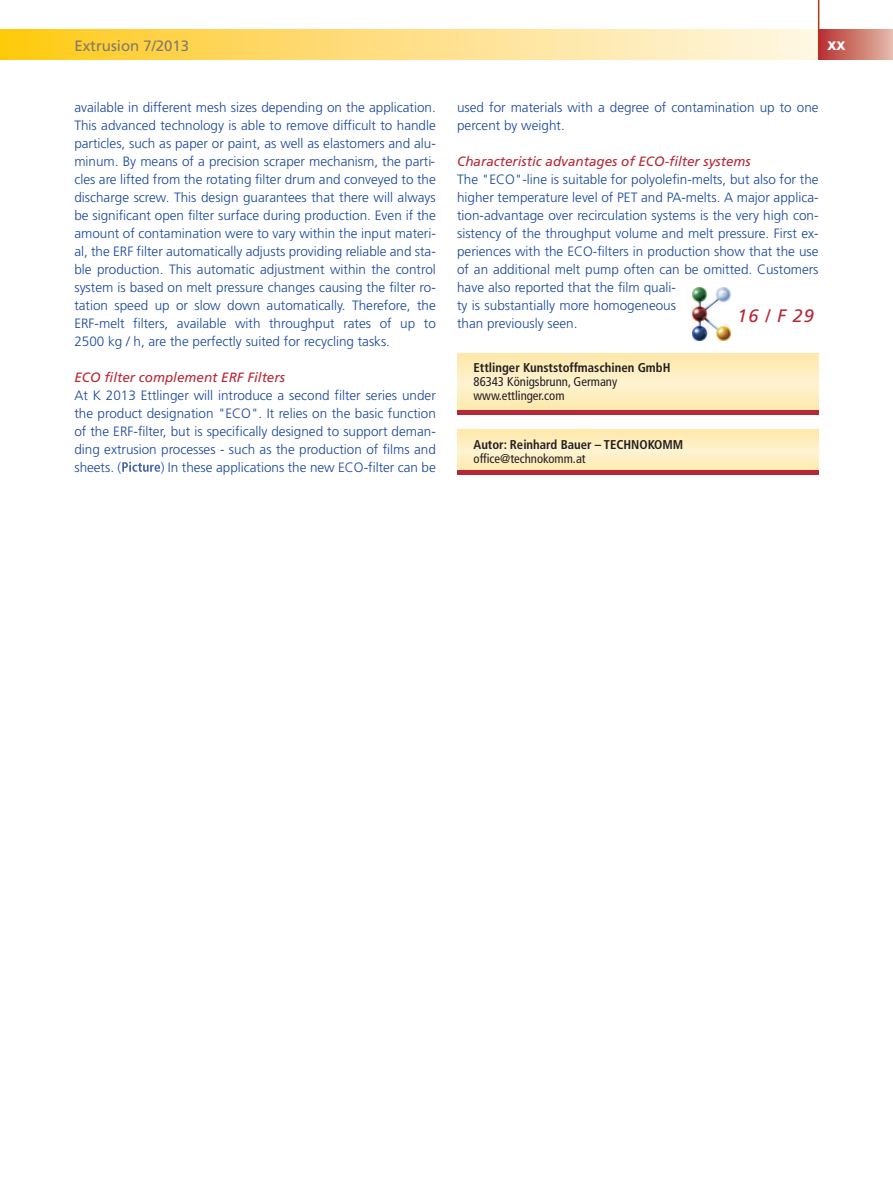
<style>
.page{position:relative;width:893px;height:1191px;background:#fff}
.page>*{position:absolute;margin:0;border:0;box-sizing:border-box;transform-origin:0 0}
.t1{font:italic 18px "Frutiger";color:#b72837}
.t2{font:700 18px "Corporate S";color:#fff}
.t3{font:15px "Frutiger";color:#817a6b}
.t4{font:300 13.5px/18px "Frutiger";color:#18469d}
.t5{font:italic 13.5px "Frutiger";color:#b72837}
.t6{font:700 condensed 12.75px "Frutiger";color:#231f20}
.t7{font:condensed 12.75px/14.2px "Frutiger";color:#231f20}
</style>
<div class="page">
<svg style="left:0;top:30px;width:818px;height:30px;background:#fedf82"></svg>
<div style="left:819px;top:30px;width:74px;height:30px;background:linear-gradient(to right,#b73131,#e3baa8)"></div>
<hr style="left:818px;top:0;width:1px;height:60px;background:#b23814">
<svg style="left:122px;top:462px;width:38px;height:10px"></svg>
<svg style="left:457px;top:429px;width:361px;height:41px;background:#feedbd"></svg>
<hr style="left:457px;top:470px;width:362px;height:4px;background:#b72837">
<svg style="left:457px;top:353px;width:361px;height:57px;background:#feedbd"></svg>
<hr style="left:457px;top:410px;width:362px;height:4px;background:#b72837">
<img style="left:692px;top:288px;width:39px;height:52px">
<p class="t3" style="left:74px;top:39px;width:116px">Extrusion 7/2013</p>
<h1 class="t2" style="left:828px;top:33px;width:20px">xx</h1>
<p class="t4" style="left:74px;top:99px;width:363px;text-align:justify">available in different mesh sizes depending on the application.<br>This advanced technology is able to remove difficult to handle particles, such as paper or paint, as well as elastomers and alu&shy;minum. By means of a precision scraper mechanism, the parti&shy;cles are lifted from the rotating filter drum and conveyed to the discharge screw. This design guarantees that there will always be significant open filter surface during production. Even if the amount of contamination were to vary within the input materi&shy;al, the ERF filter automatically adjusts providing reliable and sta&shy;ble production. This automatic adjustment within the control system is based on melt pressure changes causing the filter ro&shy;tation speed up or slow down automatically. Therefore, the ERF-melt filters, available with throughput rates of up to 2500 kg / h, are the perfectly suited for recycling tasks.</p>
<p class="t5" style="left:74px;top:371px;width:212px">ECO filter complement ERF Filters</p>
<p class="t4" style="left:74px;top:387px;width:363px;text-align:justify">At K 2013 Ettlinger will introduce a second filter series under the product designation "ECO". It relies on the basic function of the ERF-filter, but is specifically designed to support deman&shy;ding extrusion processes - such as the production of films and sheets. (</p>
<p class="t4" style="left:161px;top:459px;width:277px">) In these applications the new ECO-filter can be</p>
<p class="t4" style="left:457px;top:99px;width:363px">used for materials with a degree of contamination up to one percent by weight.</p>
<p class="t5" style="left:457px;top:155px;width:295px">Characteristic advantages of ECO-filter systems</p>
<p class="t4" style="left:457px;top:171px;width:363px">The "ECO"-line is suitable for polyolefin-melts, but also for the higher temperature level of PET and PA-melts. A major applica&shy;tion-advantage over recirculation systems is the very high con&shy;sistency of the throughput volume and melt pressure. First ex&shy;periences with the ECO-filters in production show that the use of an additional melt pump often can be omitted. Customers have also reported that the film quali-<br>ty is substantially more homogeneous<br>than previously seen.</p>
<h1 class="t1" style="left:738px;top:308px;width:78px">16/F29</h1>
<p class="t6" style="left:474px;top:362px;width:198px">Ettlinger Kunststoffmaschinen GmbH</p>
<p class="t7" style="left:474px;top:375px;width:145px">86343 Königsbrunn, Germany www.ettlinger.com</p>
<p class="t6" style="left:474px;top:439px;width:211px">Autor: Reinhard Bauer – TECHNOKOMM</p>
<p class="t7" style="left:474px;top:452px;width:114px">office@technokomm.at</p>
</div>
